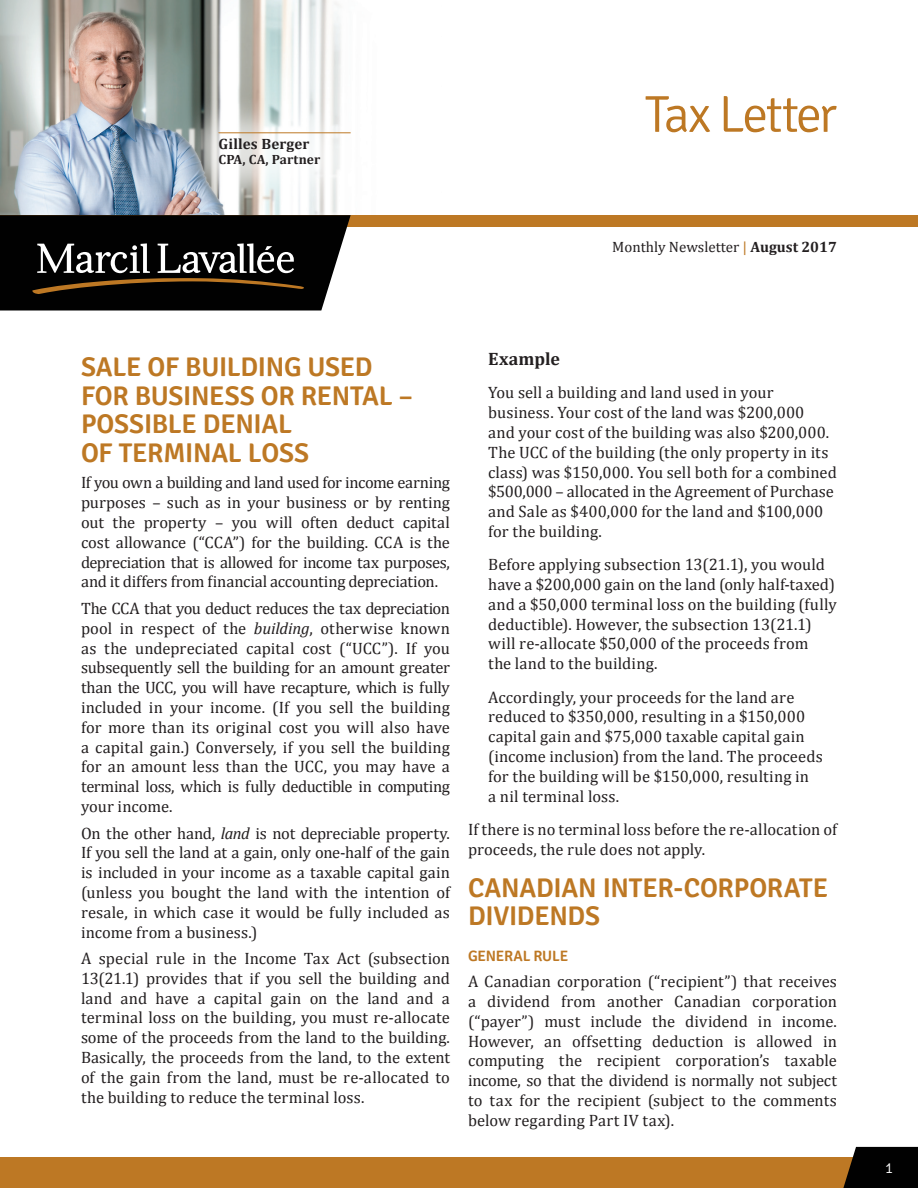
<style>
.page{position:relative;width:918px;height:1188px;background:#fff}
.page>*{position:absolute;margin:0;border:0;box-sizing:border-box;transform-origin:0 0}
.t1{font:300 51.9px "Signika";letter-spacing:-.06em;color:#bd7824}
.titres{font:600 27px/28.5px "Signika";letter-spacing:-.01em;color:#bd7824}
.List_Examples{font:700 18px "Cambria";color:#231f20}
.texte{font:16.5px/19.8px "Cambria";color:#231f20;text-align:justify}
.List_Examples-2{font:16.5px/19.8px "Cambria";letter-spacing:.005em;color:#231f20}
.t2{font:15px "Cambria";color:#231f20}
.t3{font:700 15px "Cambria";letter-spacing:.01em;color:#231f20}
.Sous-titres{font:600 15px "Signika";letter-spacing:-.015em;color:#bd7824}
.texte-2{font:300 15px "Signika";color:#fff}
.t4{font:700 13.5px "Cambria";letter-spacing:.01em;color:#231f20}
.s1{color:#bd7824}
.s2{font-weight:700}
.s3{font-style:italic}
</style>
<div class="page">
<div style="left:0;top:1158px;width:918px;height:30px;background:#bd7824"></div>
<svg style="left:841px;top:1147px;width:77px;height:41px;background:#19140e"></svg>
<img style="left:0;top:0;width:341px;height:215px">
<div style="left:175px;top:93px;width:189px;height:117px;background:#fff;opacity:.69"></div>
<div style="left:1px;top:215px;width:917px;height:11px;background:#bd7824"></div>
<svg style="left:0;top:215px;width:351px;height:95px;background:#23211e"></svg>
<svg style="left:218px;top:132px;width:133px;height:1px"></svg>
<p class="t3" style="left:219px;top:133px;width:92px">Gilles Berger</p>
<p class="t4" style="left:219px;top:150px;width:103px">CPA, CA, Partner</p>
<p class="t1" style="left:645px;top:86px;width:194px">Tax Letter</p>
<p class="t2" style="left:612px;top:238px;width:226px">Monthly Newsletter <span class="s1">|</span> <span class="s2">August 2017</span></p>
<p class="titres" style="left:81px;top:353px;width:334px">SALE OF BUILDING USED<br>FOR BUSINESS OR RENTAL –<br>POSSIBLE DENIAL<br>OF TERMINAL LOSS</p>
<p class="texte" style="left:81px;top:473px;width:371px">If you own a building and land used for income earning purposes – such as in your business or by renting out the property – you will often deduct capital cost allowance (“CCA”) for the building. CCA is the depreciation that is allowed for income tax purposes, and it differs from financial accounting depreciation.</p>
<p class="texte" style="left:81px;top:598px;width:371px">The CCA that you deduct reduces the tax depreciation pool in respect of the <span class="s3">building</span>, otherwise known as the undepreciated capital cost (“UCC”). If you subsequently sell the building for an amount greater than the UCC, you will have recapture, which is fully included in your income. (If you sell the building for more than its original cost you will also have a capital gain.) Conversely, if you sell the building for an amount less than the UCC, you may have a terminal loss, which is fully deductible in computing your income.</p>
<p class="texte" style="left:81px;top:823px;width:371px">On the other hand, <span class="s3">land</span> is not depreciable property.<br>If you sell the land at a gain, only one-half of the gain is included in your income as a taxable capital gain (unless you bought the land with the intention of resale, in which case it would be fully included as income from a business.)</p>
<p class="texte" style="left:81px;top:948px;width:371px">A special rule in the Income Tax Act (subsection 13(21.1) provides that if you sell the building and land and have a capital gain on the land and a terminal loss on the building, you must re-allocate some of the proceeds from the land to the building.<br>Basically, the proceeds from the land, to the extent of the gain from the land, must be re-allocated to the building to reduce the terminal loss.</p>
<p class="List_Examples" style="left:488px;top:346px;width:73px">Example</p>
<p class="List_Examples-2" style="left:488px;top:383px;width:350px">You sell a building and land used in your business. Your cost of the land was $200,000<br>and your cost of the building was also $200,000.<br>The UCC of the building (the only property in its class) was $150,000. You sell both for a combined $500,000 – allocated in the Agreement of Purchase and Sale as $400,000 for the land and $100,000 for the building.</p>
<p class="List_Examples-2" style="left:488px;top:555px;width:350px">Before applying subsection 13(21.1), you would have a $200,000 gain on the land (only half-taxed) and a $50,000 terminal loss on the building (fully deductible). However, the subsection 13(21.1) will re-allocate $50,000 of the proceeds from<br>the land to the building.</p>
<p class="List_Examples-2" style="left:488px;top:687px;width:336px">Accordingly, your proceeds for the land are reduced to $350,000, resulting in a $150,000 capital gain and $75,000 taxable capital gain (income inclusion) from the land. The proceeds for the building will be $150,000, resulting in<br>a nil terminal loss.</p>
<p class="texte" style="left:468px;top:819px;width:371px">If there is no terminal loss before the re-allocation of proceeds, the rule does not apply.</p>
<p class="titres" style="left:468px;top:874px;width:362px">CANADIAN INTER-CORPORATE<br>DIVIDENDS</p>
<p class="Sous-titres" style="left:468px;top:947px;width:102px">GENERAL RULE</p>
<p class="texte" style="left:468px;top:972px;width:371px">A Canadian corporation (“recipient”) that receives a dividend from another Canadian corporation (“payer”) must include the dividend in income.<br>However, an offsetting deduction is allowed in computing the recipient corporation’s taxable income, so that the dividend is normally not subject to tax for the recipient (subject to the comments below regarding Part IV tax).</p>
<p class="texte-2" style="left:885px;top:1160px;width:9px">1</p>
</div>
